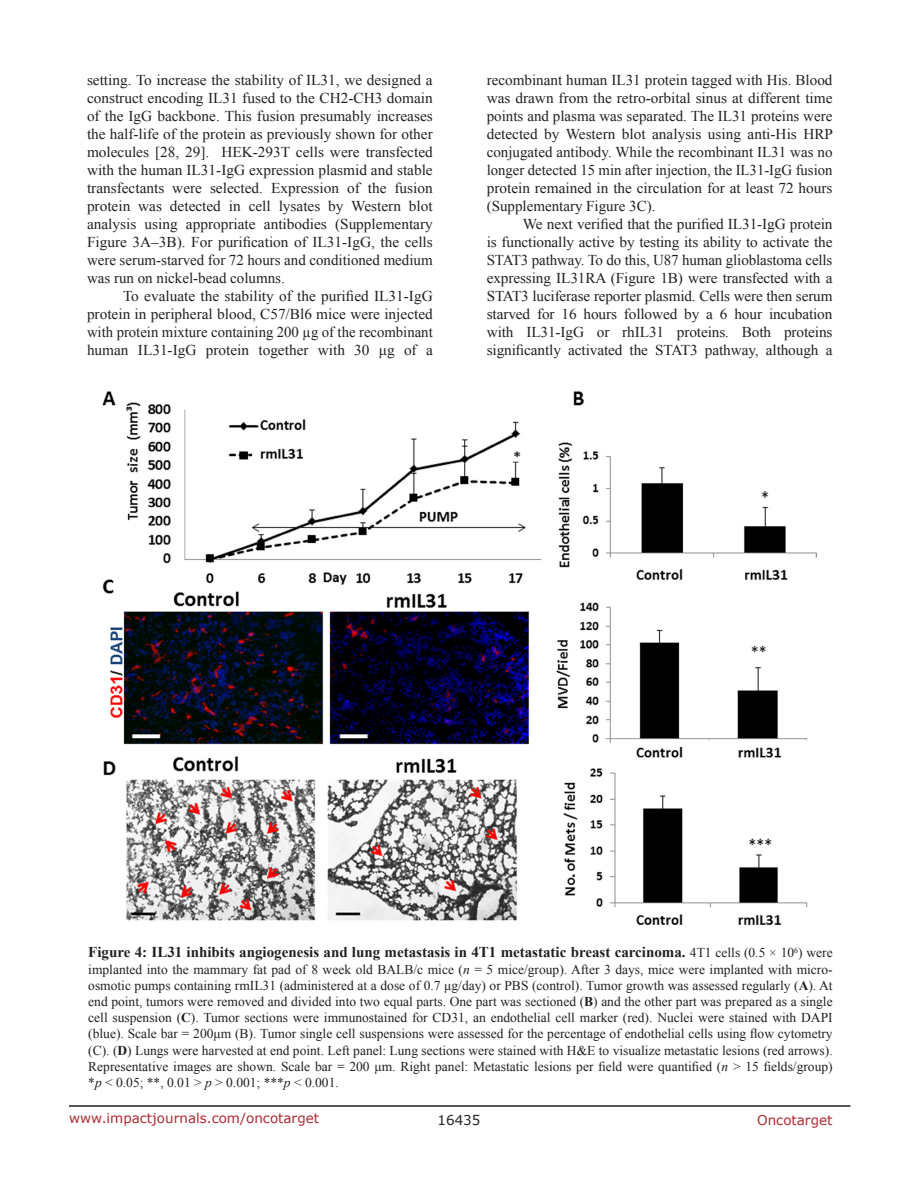
<style>
.page{position:relative;width:918px;height:1188px;background:#fff}
.page>*{position:absolute;margin:0;border:0;box-sizing:border-box;transform-origin:0 0}
.BodyText{font:15px/18px "Times New Roman";color:#231f20;text-align:justify}
.FigureText{font:700 15px "Times New Roman";color:#231f20}
.FigureText-2{font:13.5px/16.2px "Times New Roman";color:#231f20;text-align:justify}
.t1{font:13.5px "Verdana";color:#ac2b31}
.t2{font:13.5px "Verdana";color:#231f20}
.s1{font-weight:400;font-size:13.5px}
.s2{font-style:italic}
.s3{font-weight:700}
</style>
<div class="page">
<hr style="left:69px;top:1105px;width:781px;height:2px;background:#231f20">
<img style="left:103px;top:392px;width:714px;height:532px">
<p class="BodyText" style="left:87px;top:71px;width:347px">setting. To increase the stability of IL31, we designed a construct encoding IL31 fused to the CH2-CH3 domain of the IgG backbone. This fusion presumably increases the half-life of the protein as previously shown for other molecules [28, 29]. HEK-293T cells were transfected with the human IL31-IgG expression plasmid and stable transfectants were selected. Expression of the fusion protein was detected in cell lysates by Western blot analysis using appropriate antibodies (Supplementary Figure 3A–3B). For purification of IL31-IgG, the cells were serum-starved for 72 hours and conditioned medium was run on nickel-bead columns.</p>
<p class="BodyText" style="left:87px;top:287px;width:347px;text-indent:36px">To evaluate the stability of the purified IL31-IgG protein in peripheral blood, C57/Bl6 mice were injected with protein mixture containing 200 µg of the recombinant human IL31-IgG protein together with 30 μg of a</p>
<p class="BodyText" style="left:487px;top:71px;width:348px">recombinant human IL31 protein tagged with His. Blood was drawn from the retro-orbital sinus at different time points and plasma was separated. The IL31 proteins were detected by Western blot analysis using anti-His HRP conjugated antibody. While the recombinant IL31 was no longer detected 15 min after injection, the IL31-IgG fusion protein remained in the circulation for at least 72 hours (Supplementary Figure 3C).</p>
<p class="BodyText" style="left:487px;top:215px;width:347px;text-indent:36px">We next verified that the purified IL31-IgG protein is functionally active by testing its ability to activate the STAT3 pathway. To do this, U87 human glioblastoma cells expressing IL31RA (Figure 1B) were transfected with a STAT3 luciferase reporter plasmid. Cells were then serum starved for 16 hours followed by a 6 hour incubation with IL31-IgG or rhIL31 proteins. Both proteins significantly activated the STAT3 pathway, although a</p>
<p class="FigureText" style="left:88px;top:942px;width:746px">Figure 4: IL31 inhibits angiogenesis and lung metastasis in 4T1 metastatic breast carcinoma. <span class="s1">4T1 cells (0.5 × 10</span><sup>6</sup><span class="s1">) were</span></p>
<p class="FigureText-2" style="left:88px;top:961px;width:746px">implanted into the mammary fat pad of 8 week old BALB/c mice (<span class="s2">n</span> = 5 mice/group). After 3 days, mice were implanted with micro&shy;osmotic pumps containing rmIL31 (administered at a dose of 0.7 μg/day) or PBS (control). Tumor growth was assessed regularly (<span class="s3">A</span>). At end point, tumors were removed and divided into two equal parts. One part was sectioned (<span class="s3">B</span>) and the other part was prepared as a single cell suspension (<span class="s3">C</span>). Tumor sections were immunostained for CD31, an endothelial cell marker (red). Nuclei were stained with DAPI (blue). Scale bar = 200μm (B). Tumor single cell suspensions were assessed for the percentage of endothelial cells using flow cytometry (C). (<span class="s3">D</span>) Lungs were harvested at end point. Left panel: Lung sections were stained with H&amp;E to visualize metastatic lesions (red arrows).<br>Representative images are shown. Scale bar = 200 μm. Right panel: Metastatic lesions per field were quantified (<span class="s2">n</span> &gt; 15 fields/group) *<span class="s2">p</span> &lt; 0.05; **, 0.01 &gt; <span class="s2">p</span> &gt; 0.001; ***<span class="s2">p</span> &lt; 0.001.</p>
<p class="t1" style="left:69px;top:1109px;width:252px">www.impactjournals.com/oncotarget</p>
<p class="t2" style="left:438px;top:1111px;width:44px">16435</p>
<p class="t1" style="left:757px;top:1111px;width:77px">Oncotarget</p>
</div>
